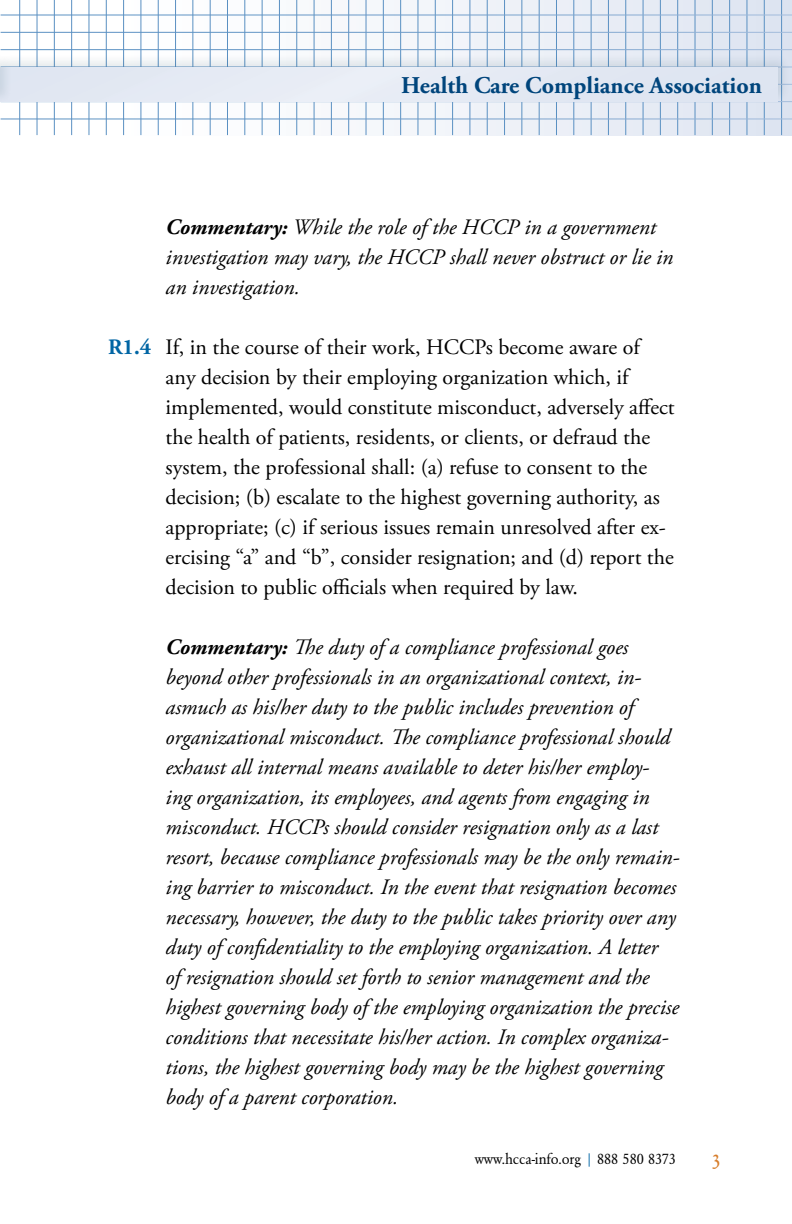
<style>
.page{position:relative;width:792px;height:1224px;background:#fff}
.page>*{position:absolute;margin:0;border:0;box-sizing:border-box;transform-origin:0 0}
.t1{font:700 24px "Adobe Garamond Pro";color:#00457c}
.t2{font:italic 22px/30px "Adobe Garamond Pro";color:#000}
.t3{font:22px/30px "Adobe Garamond Pro";color:#000}
.t4{font:22px "Garamond Original Caps Regular";color:#d77d2a}
.t5{font:condensed 16px "Garamond Std";letter-spacing:-.005em;color:#000}
.s1{font-weight:700}
.s2{font-weight:700;color:#0065a4}
.s3{color:#0065a4}
</style>
<div class="page">
<svg style="left:0;top:0;width:792px;height:135px"></svg>
<hr style="left:19px;top:0;width:1px;height:135px;background:#5a90c2">
<hr style="left:37px;top:0;width:1px;height:135px;background:#5a90c2">
<hr style="left:54px;top:0;width:1px;height:135px;background:#5a90c2">
<hr style="left:71px;top:0;width:1px;height:135px;background:#5a90c2">
<hr style="left:88px;top:0;width:1px;height:135px;background:#5a90c2">
<hr style="left:106px;top:0;width:1px;height:135px;background:#5a90c2">
<hr style="left:123px;top:0;width:1px;height:135px;background:#5a90c2">
<hr style="left:140px;top:0;width:1px;height:135px;background:#5a90c2">
<hr style="left:158px;top:0;width:1px;height:135px;background:#5a90c2">
<hr style="left:175px;top:0;width:1px;height:135px;background:#5a90c2">
<hr style="left:192px;top:0;width:1px;height:135px;background:#5a90c2">
<hr style="left:210px;top:0;width:1px;height:135px;background:#5a90c2">
<hr style="left:227px;top:0;width:1px;height:135px;background:#5a90c2">
<hr style="left:244px;top:0;width:1px;height:135px;background:#5a90c2">
<hr style="left:262px;top:0;width:1px;height:135px;background:#5a90c2">
<hr style="left:279px;top:0;width:1px;height:135px;background:#5a90c2">
<hr style="left:296px;top:0;width:1px;height:135px;background:#5a90c2">
<hr style="left:314px;top:0;width:1px;height:135px;background:#5a90c2">
<hr style="left:331px;top:0;width:1px;height:135px;background:#5a90c2">
<hr style="left:348px;top:0;width:1px;height:135px;background:#5a90c2">
<hr style="left:366px;top:0;width:1px;height:135px;background:#5a90c2">
<hr style="left:383px;top:0;width:1px;height:135px;background:#5a90c2">
<hr style="left:400px;top:0;width:1px;height:135px;background:#5a90c2">
<hr style="left:417px;top:0;width:1px;height:135px;background:#5a90c2">
<hr style="left:435px;top:0;width:1px;height:135px;background:#5a90c2">
<hr style="left:452px;top:0;width:1px;height:135px;background:#5a90c2">
<hr style="left:469px;top:0;width:1px;height:135px;background:#5a90c2">
<hr style="left:487px;top:0;width:1px;height:135px;background:#5a90c2">
<hr style="left:504px;top:0;width:1px;height:135px;background:#5a90c2">
<hr style="left:521px;top:0;width:1px;height:135px;background:#5a90c2">
<hr style="left:539px;top:0;width:1px;height:135px;background:#5a90c2">
<hr style="left:556px;top:0;width:1px;height:135px;background:#5a90c2">
<hr style="left:573px;top:0;width:1px;height:135px;background:#5a90c2">
<hr style="left:591px;top:0;width:1px;height:135px;background:#5a90c2">
<hr style="left:608px;top:0;width:1px;height:135px;background:#5a90c2">
<hr style="left:625px;top:0;width:1px;height:135px;background:#5a90c2">
<hr style="left:643px;top:0;width:1px;height:135px;background:#5a90c2">
<hr style="left:660px;top:0;width:1px;height:135px;background:#5a90c2">
<hr style="left:677px;top:0;width:1px;height:135px;background:#5a90c2">
<hr style="left:695px;top:0;width:1px;height:135px;background:#5a90c2">
<hr style="left:712px;top:0;width:1px;height:135px;background:#5a90c2">
<hr style="left:729px;top:0;width:1px;height:135px;background:#5a90c2">
<hr style="left:746px;top:0;width:1px;height:135px;background:#5a90c2">
<hr style="left:764px;top:0;width:1px;height:135px;background:#5a90c2">
<hr style="left:781px;top:0;width:1px;height:135px;background:#5a90c2">
<hr style="left:1px;top:15px;width:791px;height:1px;background:#fff">
<hr style="left:1px;top:32px;width:791px;height:1px;background:#fff">
<hr style="left:1px;top:49px;width:791px;height:1px;background:#fff">
<hr style="left:1px;top:118px;width:791px;height:1px;background:#fff">
<div style="left:0;top:54px;width:792px;height:57px;background:#0a394a;opacity:.1"></div>
<div style="left:0;top:68px;width:778px;height:33px;background:#e4e9f4"></div>
<div style="left:0;top:54px;width:19px;height:57px;background:#0a394a;opacity:.1"></div>
<p class="t1" style="left:401px;top:72px;width:362px">Health Care Compliance Association</p>
<p class="t2" style="left:166px;top:213px;width:509px"><span class="s1">Commentary:</span> While the role of the HCCP in a government investigation may vary, the HCCP shall never obstruct or lie in an investigation.</p>
<p class="t3" style="left:166px;top:333px;width:511px;text-indent:-58px"><span class="s2">R1.4</span> If, in the course of their work, HCCPs become aware of any decision by their employing organization which, if implemented, would constitute misconduct, adversely affect the health of patients, residents, or clients, or defraud the system, the professional shall: (a) refuse to consent to the decision; (b) escalate to the highest governing authority, as appropriate; (c) if serious issues remain unresolved after ex&shy;ercising “a” and “b”, consider resignation; and (d) report the decision to public officials when required by law.</p>
<p class="t2" style="left:166px;top:633px;width:515px"><span class="s1">Commentary:</span> The duty of a compliance professional goes beyond other professionals in an organizational context, in&shy;asmuch as his/her duty to the public includes prevention of organizational misconduct. The compliance professional should exhaust all internal means available to deter his/her employ&shy;ing organization, its employees, and agents from engaging in misconduct. HCCPs should consider resignation only as a last resort, because compliance professionals may be the only remain&shy;ing barrier to misconduct. In the event that resignation becomes necessary, however, the duty to the public takes priority over any duty of confidentiality to the employing organization. A letter<br>of resignation should set forth to senior management and the highest governing body of the employing organization the precise conditions that necessitate his/her action. In complex organiza&shy;tions, the highest governing body may be the highest governing body of a parent corporation.</p>
<p class="t5" style="left:475px;top:1149px;width:203px">www.hcca-info.org <span class="s3">|</span> 888 580 8373</p>
<p class="t4" style="left:712px;top:1144px;width:10px">3</p>
</div>
